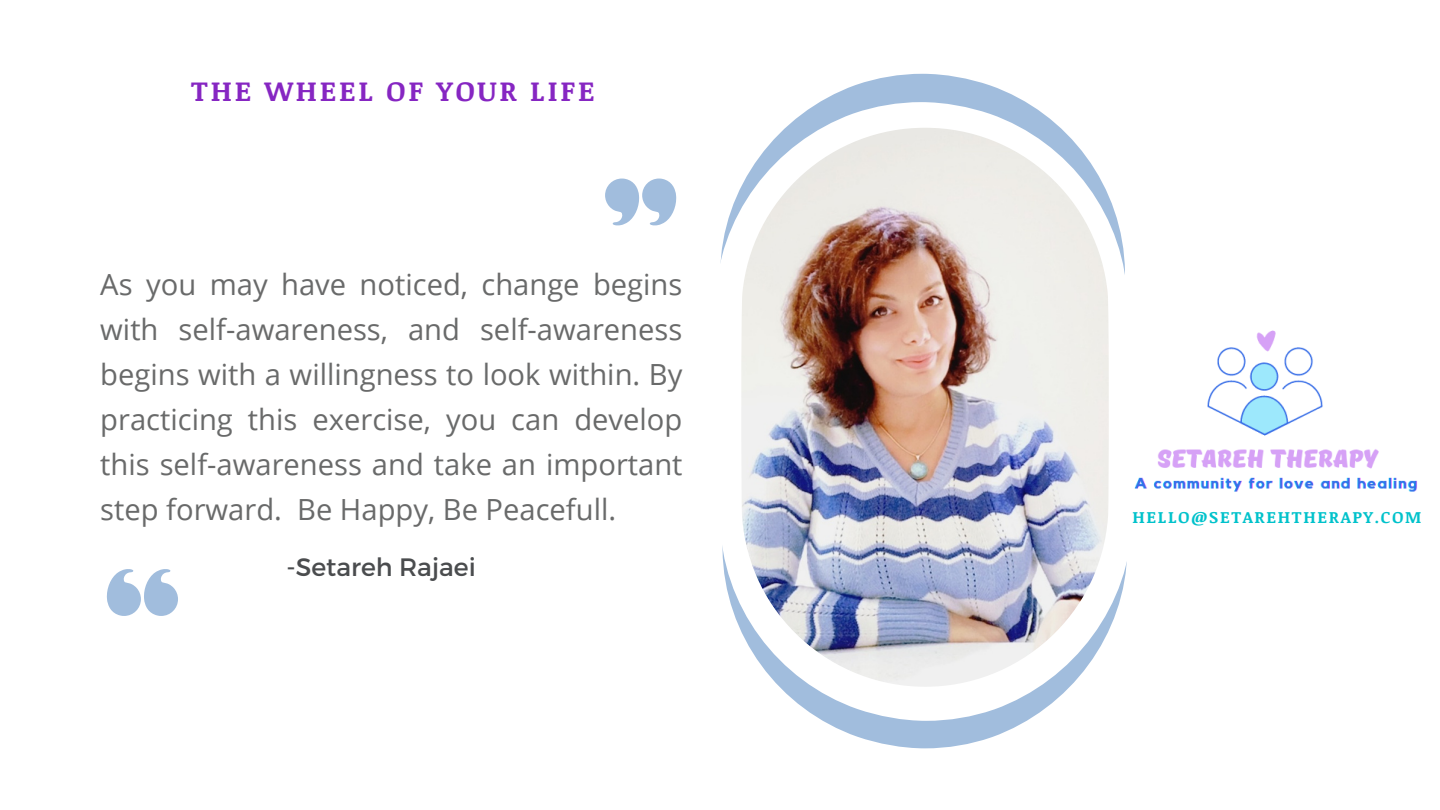
<style>
.page{position:relative;width:1440px;height:810px;background:#fff}
.page>*{position:absolute;margin:0;border:0;box-sizing:border-box;transform-origin:0 0}
.t1{font:29.1px/45px "Open Sans";color:#696a6a;text-align:justify}
.t2{font:700 28.1px "Noticia Text";letter-spacing:.1em;color:#8626c2}
.t3{font:25.1px "Montserrat";color:#4a4c4e}
.t4{font:700 16.5px "Noticia Text";letter-spacing:.1em;color:#00c2cb}
</style>
<div class="page">
<svg style="left:820px;top:74px;width:206px;height:28px;fill:#a1bddd"></svg>
<svg style="left:720px;top:102px;width:405px;height:173px"></svg>
<svg style="left:823px;top:721px;width:203px;height:27px;fill:#a1bddd"></svg>
<svg style="left:722px;top:546px;width:405px;height:175px"></svg>
<svg style="left:731px;top:118px;width:388px;height:578px"></svg>
<img style="left:741px;top:128px;width:368px;height:559px">
<svg style="left:605px;top:179px;width:72px;height:47px"></svg>
<svg style="left:106px;top:569px;width:72px;height:47px"></svg>
<img style="left:1134px;top:330px;width:283px;height:162px">
<p class="t2" style="left:191px;top:71px;width:405px">THE WHEEL OF YOUR LIFE</p>
<p class="t1" style="left:100px;top:261px;width:584px">As you may have noticed, change begins with self-awareness, and self-awareness begins with a willingness to look within. By practicing this exercise, you can develop this self-awareness and take an important step forward. Be Happy, Be Peacefull.</p>
<p class="t3" style="left:287px;top:551px;width:191px">-Setareh Rajaei</p>
<p class="t4" style="left:1132px;top:506px;width:290px">HELLO@SETAREHTHERAPY.COM</p>
</div>
